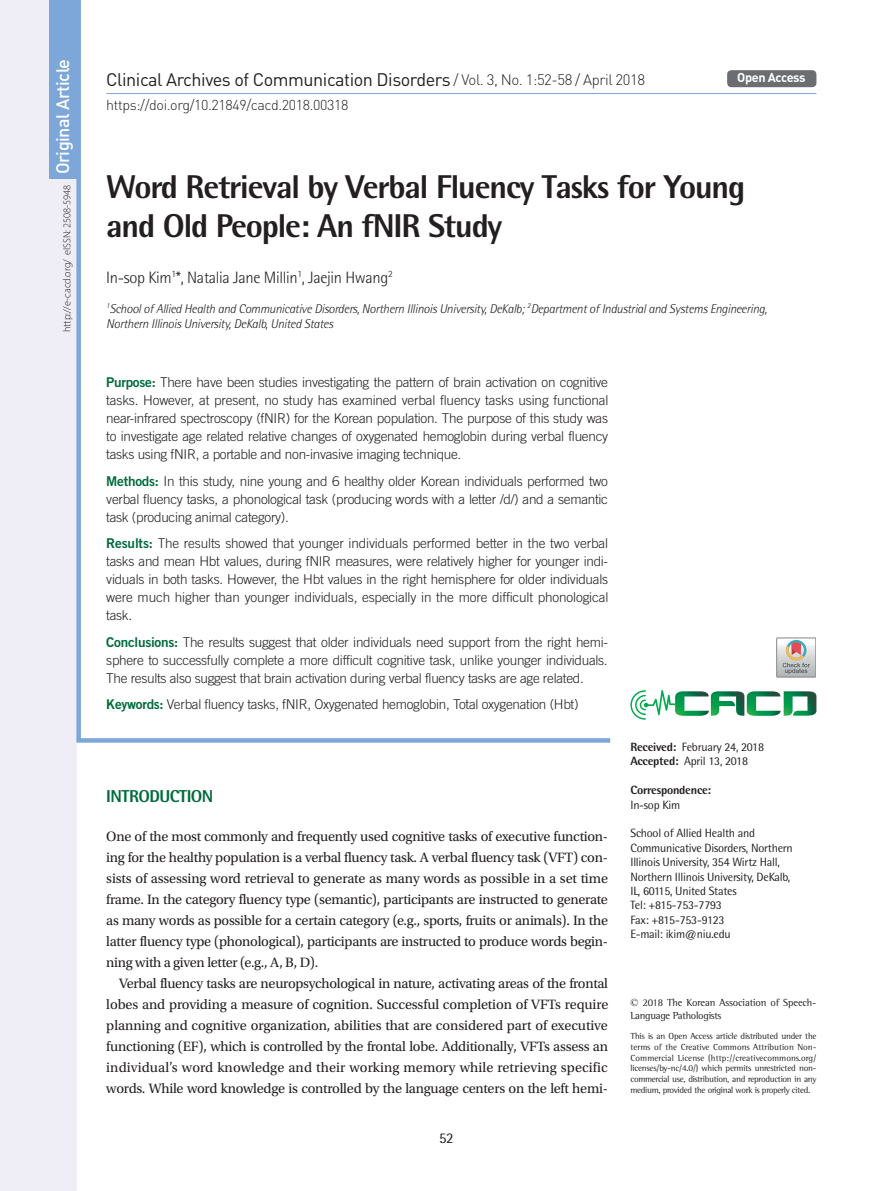
<style>
.page{position:relative;width:893px;height:1191px;background:#fff}
.page>*{position:absolute;margin:0;border:0;box-sizing:border-box;transform-origin:0 0}
.제목{font:800 33px/39px "Rotis Semi Sans Std";letter-spacing:-.035em;color:#231f20}
.DOI_단락{font:18px "DIN Pro";letter-spacing:-.025em;color:#231f20}
.논문형식{font:500 18px "DIN Pro";letter-spacing:-.025em;color:#fff}
.본문대제목{font:800 17.25px "Rotis Semi Sans Std";letter-spacing:-.03em;color:#006b3d}
.저자{font:300 16.5px "Rotis Semi Sans Std";letter-spacing:-.02em;color:#231f20}
.t1{font:14.85px "Rotis Semi Sans Std";color:#231f20}
.본문_0{font:14.25px/21px "Utopia Std";letter-spacing:-.02em;color:#231f20;text-align:justify}
.본문{font:14.25px/21px "Utopia Std";letter-spacing:-.02em;color:#231f20;text-align:justify}
.t2{font:300 14.25px "DIN Pro";letter-spacing:-.025em;color:#231f20}
.초록{font:300 13.5px/18px "Trade Gothic LT Std";letter-spacing:-.02em;color:#231f20;text-align:justify}
.저자소속{font:italic 300 12.75px/15.3px "Rotis Semi Sans Std";letter-spacing:-.02em;color:#231f20}
.t3{font:700 12.75px "DIN Pro";letter-spacing:-.03em;color:#fff}
.교신저자{font:12px/14.4px "Rotis Semi Sans Std";letter-spacing:-.02em;color:#231f20}
.교신저자-2{font:800 12px/14.4px "Rotis Semi Sans Std";letter-spacing:-.02em;color:#231f20}
.t4{font:10.5px/12.6px "Rotis Semi Serif Std";letter-spacing:-.01em;color:#231f20}
.t5{font:300 10.5px "Myriad Pro";letter-spacing:-.005em;color:#231f20}
.t6{font:9px/10.8px "Rotis Semi Serif Std";letter-spacing:-.03em;color:#231f20;text-align:justify}
.s1{font-weight:300;font-size:15px}
.s2{font-family:"Trade Gothic LT Std Bd 2";font-weight:400;color:#006b3d}
.s3{font-weight:800}
.s4{font-weight:400}
.s5{font-family:"Times New Roman"}
</style>
<div class="page">
<div style="left:0;top:0;width:77px;height:1191px;background:#efeef6"></div>
<svg style="left:76px;top:0;width:539px;height:743px"></svg>
<div style="left:49px;top:0;width:28px;height:179px;background:#7ca7d8"></div>
<svg style="left:630px;top:690px;width:186px;height:29px"></svg>
<div style="left:776px;top:638px;width:40px;height:39px;border:1px solid #85868a"></div>
<svg style="left:777px;top:638px;width:39px;height:39px;background:#c3bfbc"></svg>
<hr style="left:106px;top:93px;width:710px;height:1px;background:#7ca7d8">
<div style="left:727px;top:70px;width:89px;height:17px;background:#6c6d70;border-radius:4px"></div>
<p class="논문형식" style="left:50px;top:174px;width:117px;rotate:-90deg">Original Article</p>
<p class="DOI_단락" style="left:106px;top:67px;width:540px">Clinical Archives of Communication Disorders <span class="s1">/ Vol. 3, No. 1:52-58 / April 2018</span></p>
<p class="t3" style="left:737px;top:69px;width:70px">Open Access</p>
<p class="t2" style="left:106px;top:95px;width:244px">https://doi.org/10.21849/cacd.2018.00318</p>
<p class="t5" style="left:61px;top:332px;width:149px;rotate:-90deg">http://e-cacd.org/ eISSN: 2508-5948</p>
<p class="제목" style="left:106px;top:167px;width:641px">Word Retrieval by Verbal Fluency Tasks for Young and Old People: An fNIR Study</p>
<p class="저자" style="left:106px;top:268px;width:288px">In-sop Kim<sup>1</sup>*, Natalia Jane Millin<sup>1</sup>, Jaejin Hwang<sup>2</sup></p>
<p class="저자소속" style="left:106px;top:301px;width:662px"><sup>1</sup>School of Allied Health and Communicative Disorders, Northern Illinois University, DeKalb; <sup>2</sup>Department of Industrial and Systems Engineering,<br>Northern Illinois University, DeKalb, United States</p>
<p class="초록" style="left:106px;top:373px;width:504px"><span class="s2">Purpose:</span> There have been studies investigating the pattern of brain activation on cognitive tasks. However, at present, no study has examined verbal fluency tasks using functional near-infrared spectroscopy (fNIR) for the Korean population. The purpose of this study was to investigate age related relative changes of oxygenated hemoglobin during verbal fluency tasks using fNIR, a portable and non-invasive imaging technique.</p>
<p class="초록" style="left:106px;top:472px;width:503px"><span class="s2">Methods:</span> In this study, nine young and 6 healthy older Korean individuals performed two verbal fluency tasks, a phonological task (producing words with a letter /d/) and a semantic task (producing animal category).</p>
<p class="초록" style="left:106px;top:534px;width:504px"><span class="s2">Results:</span> The results showed that younger individuals performed better in the two verbal tasks and mean Hbt values, during fNIR measures, were relatively higher for younger indi&shy;viduals in both tasks. However, the Hbt values in the right hemisphere for older individuals were much higher than younger individuals, especially in the more difficult phonological task.</p>
<p class="초록" style="left:106px;top:633px;width:503px"><span class="s2">Conclusions:</span> The results suggest that older individuals need support from the right hemi&shy;sphere to successfully complete a more difficult cognitive task, unlike younger individuals.<br>The results also suggest that brain activation during verbal fluency tasks are age related.</p>
<p class="초록" style="left:106px;top:695px;width:474px"><span class="s2">Keywords:</span> Verbal fluency tasks, fNIR, Oxygenated hemoglobin, Total oxygenation (Hbt)</p>
<p class="본문대제목" style="left:106px;top:785px;width:109px">INTRODUCTION</p>
<p class="본문_0" style="left:106px;top:826px;width:503px">One of the most commonly and frequently used cognitive tasks of executive function&shy;ing for the healthy population is a verbal fluency task. A verbal fluency task (VFT) con&shy;sists of assessing word retrieval to generate as many words as possible in a set time frame. In the category fluency type (semantic), participants are instructed to generate as many words as possible for a certain category (e.g., sports, fruits or animals). In the latter fluency type (phonological), participants are instructed to produce words begin&shy;ning with a given letter (e.g., A, B, D).</p>
<p class="본문" style="left:106px;top:973px;width:504px;text-indent:13px">Verbal fluency tasks are neuropsychological in nature, activating areas of the frontal lobes and providing a measure of cognition. Successful completion of VFTs require planning and cognitive organization, abilities that are considered part of executive functioning (EF), which is controlled by the frontal lobe. Additionally, VFTs assess an individual’s word knowledge and their working memory while retrieving specific words. While word knowledge is controlled by the language centers on the left hemi-</p>
<p class="t1" style="left:439px;top:1129px;width:16px">52</p>
<p class="교신저자" style="left:630px;top:739px;width:135px"><span class="s3">Received:</span> February 24, 2018</p>
<p class="교신저자" style="left:630px;top:754px;width:119px"><span class="s3">Accepted:</span> April 13, 2018</p>
<p class="교신저자-2" style="left:630px;top:782px;width:82px">Correspondence:<br><span class="s4">In-sop Kim</span></p>
<p class="교신저자" style="left:630px;top:826px;width:164px">School of Allied Health and Communicative Disorders, Northern Illinois University, 354 Wirtz Hall, Northern Illinois University, DeKalb, IL, 60115, United States</p>
<p class="교신저자" style="left:630px;top:898px;width:93px">Tel: +815-753-7793</p>
<p class="교신저자" style="left:630px;top:912px;width:96px">Fax: +815-753-9123</p>
<p class="교신저자" style="left:630px;top:926px;width:102px">E-mail: ikim@niu.edu</p>
<p class="t4" style="left:630px;top:996px;width:188px"><span class="s5">©</span> 2018 The Korean Association of Speech-<br>Language Pathologists</p>
<p class="t6" style="left:630px;top:1030px;width:188px">This is an Open Access article distributed under the terms of the Creative Commons Attribution Non-Commercial License (http://creativecommons.org/ licenses/by-nc/4.0/) which permits unrestricted non&shy;commercial use, distribution, and reproduction in any medium, provided the original work is properly cited.</p>
</div>
